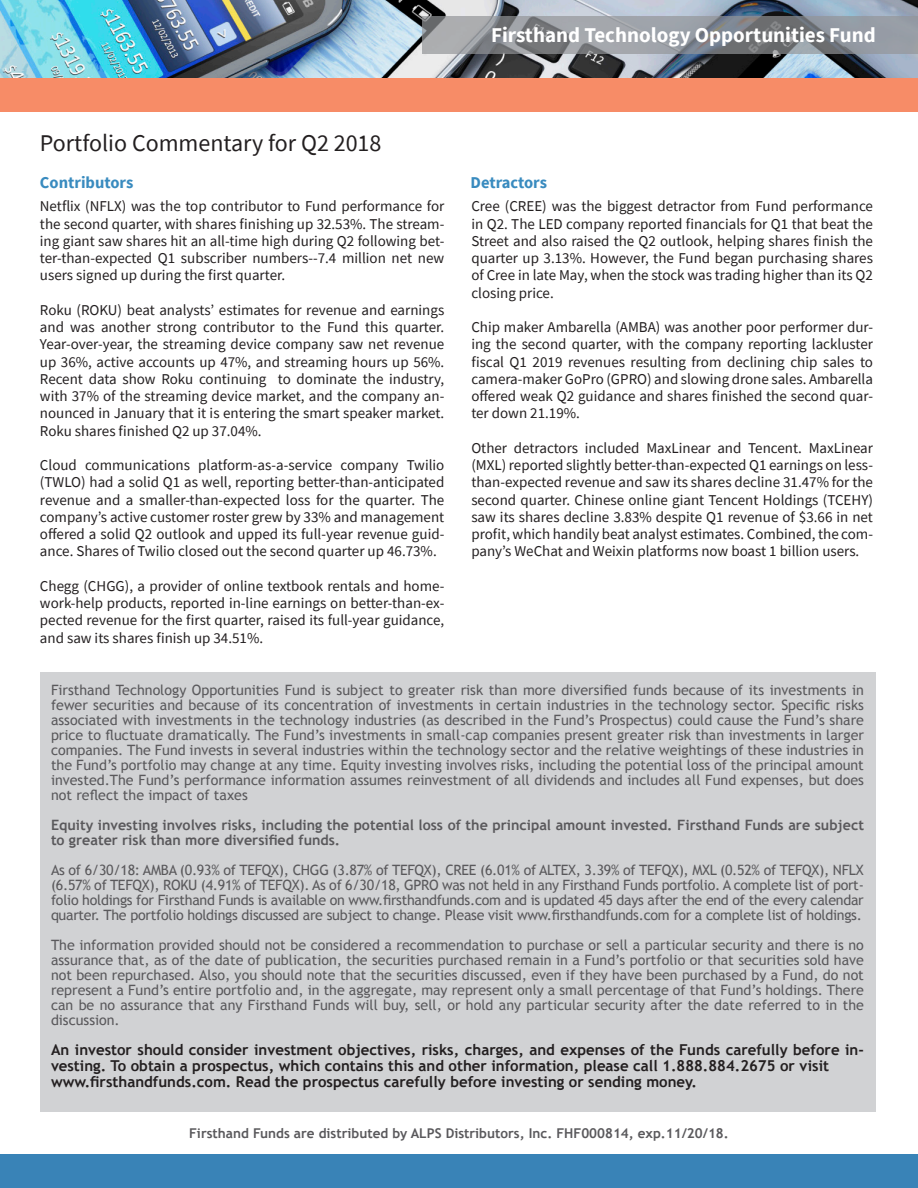
<style>
.page{position:relative;width:918px;height:1188px;background:#fff}
.page>*{position:absolute;margin:0;border:0;box-sizing:border-box;transform-origin:0 0}
.Small_Type{font:24px "Source Sans Pro";color:#231f20}
.Page_Title{font:700 21px "Source Sans Pro";color:#fff}
.Small_Type-2{font:700 16.5px "Source Sans Pro";color:#398bbf}
.t1{font:15px/17.2px "Source Sans Pro";color:#231f20;text-align:justify}
.t2{font:700 15px/15.8px "Trebuchet MS";color:#231f20}
.t3{font:14.25px/15px "Trebuchet MS";color:#5a595c;text-align:justify}
.t4{font:700 14.25px/15px "Trebuchet MS";color:#5a595c}
.t5{font:700 13.5px "Trebuchet MS";color:#5a595c}
</style>
<div class="page">
<div style="left:40px;top:673px;width:836px;height:439px;background:#d1d2d4"></div>
<img style="left:0;top:0;width:918px;height:78px">
<div style="left:0;top:78px;width:918px;height:33px;background:#f78c67"></div>
<div style="left:0;top:1155px;width:918px;height:33px;background:#3983b7"></div>
<svg style="left:422px;top:16px;width:496px;height:38px;background:#8d9096"></svg>
<p class="Small_Type" style="left:40px;top:128px;width:343px">Portfolio Commentary for Q2 2018</p>
<p class="Page_Title" style="left:491px;top:21px;width:386px">Firsthand Technology Opportunities Fund</p>
<p class="Small_Type-2" style="left:40px;top:172px;width:95px">Contributors</p>
<p class="Small_Type-2" style="left:471px;top:172px;width:78px">Detractors</p>
<p class="t1" style="left:40px;top:198px;width:406px">Netflix (NFLX) was the top contributor to Fund performance for the second quarter, with shares finishing up 32.53%. The stream&shy;ing giant saw shares hit an all-time high during Q2 following bet&shy;ter-than-expected Q1 subscriber numbers--7.4 million net new users signed up during the first quarter.</p>
<p class="t1" style="left:40px;top:301px;width:406px">Roku (ROKU) beat analysts’ estimates for revenue and earnings and was another strong contributor to the Fund this quarter.<br>Year-over-year, the streaming device company saw net revenue up 36%, active accounts up 47%, and streaming hours up 56%.<br>Recent data show Roku continuing to dominate the industry, with 37% of the streaming device market, and the company an&shy;nounced in January that it is entering the smart speaker market.<br>Roku shares finished Q2 up 37.04%.</p>
<p class="t1" style="left:40px;top:457px;width:406px">Cloud communications platform-as-a-service company Twilio (TWLO) had a solid Q1 as well, reporting better-than-anticipated revenue and a smaller-than-expected loss for the quarter. The company’s active customer roster grew by 33% and management offered a solid Q2 outlook and upped its full-year revenue guid&shy;ance. Shares of Twilio closed out the second quarter up 46.73%.</p>
<p class="t1" style="left:40px;top:577px;width:406px">Chegg (CHGG), a provider of online textbook rentals and home&shy;work-help products, reported in-line earnings on better-than-ex&shy;pected revenue for the first quarter, raised its full-year guidance, and saw its shares finish up 34.51%.</p>
<p class="t1" style="left:471px;top:198px;width:403px">Cree (CREE) was the biggest detractor from Fund performance in Q2. The LED company reported financials for Q1 that beat the Street and also raised the Q2 outlook, helping shares finish the quarter up 3.13%. However, the Fund began purchasing shares of Cree in late May, when the stock was trading higher than its Q2 closing price.</p>
<p class="t1" style="left:471px;top:319px;width:403px">Chip maker Ambarella (AMBA) was another poor performer dur&shy;ing the second quarter, with the company reporting lackluster fiscal Q1 2019 revenues resulting from declining chip sales to camera-maker GoPro (GPRO) and slowing drone sales. Ambarella offered weak Q2 guidance and shares finished the second quar&shy;ter down 21.19%.</p>
<p class="t1" style="left:471px;top:439px;width:403px">Other detractors included MaxLinear and Tencent. MaxLinear (MXL) reported slightly better-than-expected Q1 earnings on less&shy;than-expected revenue and saw its shares decline 31.47% for the second quarter. Chinese online giant Tencent Holdings (TCEHY) saw its shares decline 3.83% despite Q1 revenue of $3.66 in net profit, which handily beat analyst estimates. Combined, the com&shy;pany’s WeChat and Weixin platforms now boast 1 billion users.</p>
<p class="t3" style="left:51px;top:682px;width:815px">Firsthand Technology Opportunities Fund is subject to greater risk than more diversified funds because of its investments in fewer securities and because of its concentration of investments in certain industries in the technology sector. Specific risks associated with investments in the technology industries (as described in the Fund’s Prospectus) could cause the Fund’s share price to fluctuate dramatically. The Fund’s investments in small-cap companies present greater risk than investments in larger companies. The Fund invests in several industries within the technology sector and the relative weightings of these industries in the Fund’s portfolio may change at any time. Equity investing involves risks, including the potential loss of the principal amount invested.The Fund’s performance information assumes reinvestment of all dividends and includes all Fund expenses, but does not reflect the impact of taxes</p>
<p class="t4" style="left:51px;top:817px;width:815px">Equity investing involves risks, including the potential loss of the principal amount invested. Firsthand Funds are subject to greater risk than more diversified funds.</p>
<p class="t3" style="left:51px;top:862px;width:814px">As of 6/30/18: AMBA (0.93% of TEFQX), CHGG (3.87% of TEFQX), CREE (6.01% of ALTEX, 3.39% of TEFQX), MXL (0.52% of TEFQX), NFLX (6.57% of TEFQX), ROKU (4.91% of TEFQX). As of 6/30/18, GPRO was not held in any Firsthand Funds portfolio. A complete list of port&shy;folio holdings for Firsthand Funds is available on www.firsthandfunds.com and is updated 45 days after the end of the every calendar quarter. The portfolio holdings discussed are subject to change. Please visit www.firsthandfunds.com for a complete list of holdings.</p>
<p class="t3" style="left:51px;top:937px;width:814px">The information provided should not be considered a recommendation to purchase or sell a particular security and there is no assurance that, as of the date of publication, the securities purchased remain in a Fund’s portfolio or that securities sold have not been repurchased. Also, you should note that the securities discussed, even if they have been purchased by a Fund, do not represent a Fund’s entire portfolio and, in the aggregate, may represent only a small percentage of that Fund’s holdings. There can be no assurance that any Firsthand Funds will buy, sell, or hold any particular security after the date referred to in the discussion.</p>
<p class="t2" style="left:51px;top:1042px;width:814px">An investor should consider investment objectives, risks, charges, and expenses of the Funds carefully before in&shy;vesting. To obtain a prospectus, which contains this and other information, please call 1.888.884.2675 or visit</p>
<p class="t2" style="left:51px;top:1074px;width:648px">www.firsthandfunds.com. Read the prospectus carefully before investing or sending money.</p>
<p class="t5" style="left:189px;top:1125px;width:541px">Firsthand Funds are distributed by ALPS Distributors, Inc. FHF000814, exp.11/20/18.</p>
</div>
